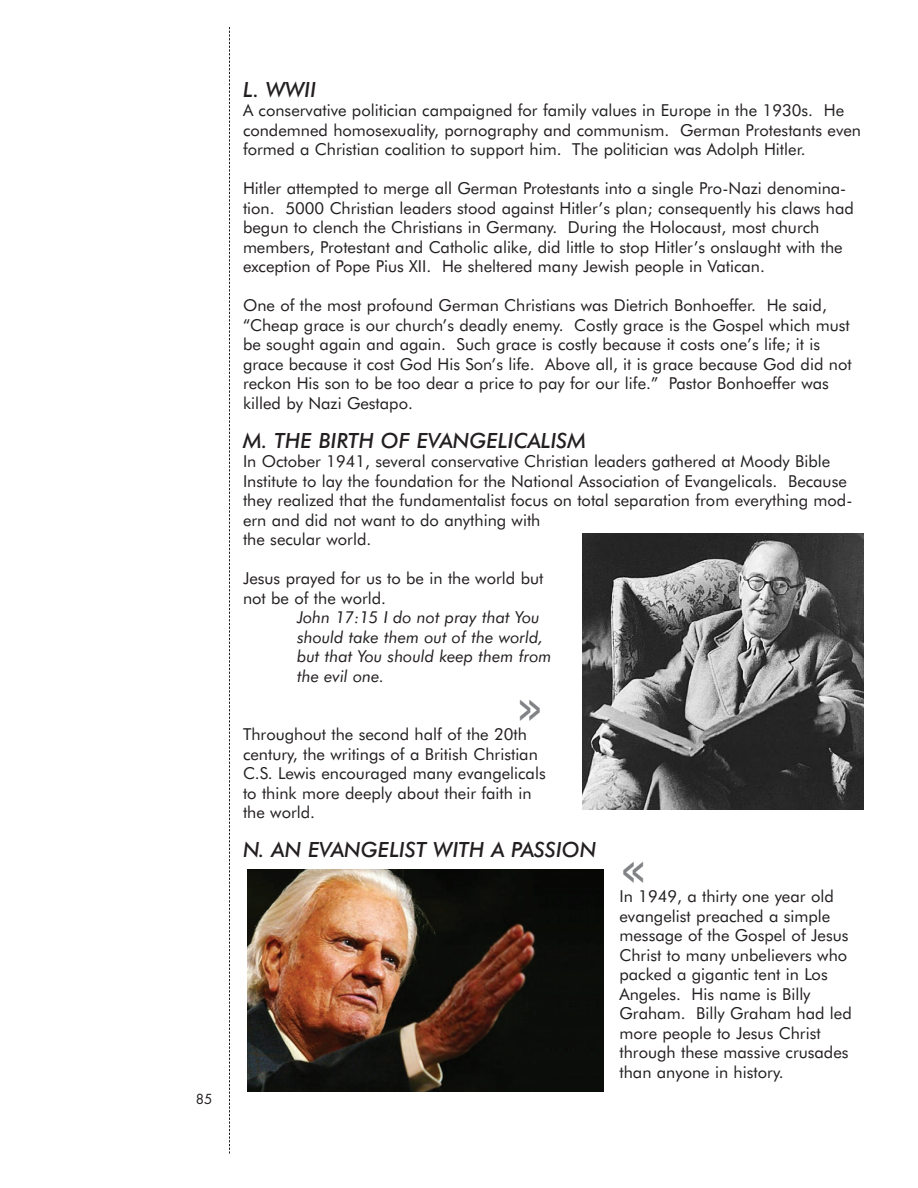
<style>
.page{position:relative;width:918px;height:1188px;background:#fff}
.page>*{position:absolute;margin:0;border:0;box-sizing:border-box;transform-origin:0 0}
.t1{font:700 36px "Futura BT";color:#808285;scale:.5 1}
.t2{font:italic 500 21px "Futura BT";color:#231f20}
.t3{font:16.5px/19.5px "Futura BT";color:#231f20}
.t4{font:italic 16.5px/19.5px "Futura BT";color:#231f20}
.t5{font:13.5px "Futura Std";color:#231f20}
</style>
<div class="page">
<svg style="left:229px;top:27px;width:1px;height:1127px"></svg>
<img style="left:583px;top:533px;width:280px;height:277px">
<img style="left:248px;top:869px;width:356px;height:223px">
<p class="t5" style="left:196px;top:1093px;width:18px">85</p>
<p class="t2" style="left:243px;top:81px;width:75px">L. WWII</p>
<p class="t3" style="left:243px;top:102px;width:620px">A conservative politician campaigned for family values in Europe in the 1930s. He condemned homosexuality, pornography and communism. German Protestants even formed a Christian coalition to support him. The politician was Adolph Hitler.</p>
<p class="t3" style="left:243px;top:180px;width:612px">Hitler attempted to merge all German Protestants into a single Pro-Nazi denomina&shy;tion. 5000 Christian leaders stood against Hitler’s plan; consequently his claws had begun to clench the Christians in Germany. During the Holocaust, most church members, Protestant and Catholic alike, did little to stop Hitler’s onslaught with the exception of Pope Pius XII. He sheltered many Jewish people in Vatican.</p>
<p class="t3" style="left:243px;top:297px;width:610px">One of the most profound German Christians was Dietrich Bonhoeffer. He said, “Cheap grace is our church’s deadly enemy. Costly grace is the Gospel which must be sought again and again. Such grace is costly because it costs one’s life; it is grace because it cost God His Son’s life. Above all, it is grace because God did not reckon His son to be too dear a price to pay for our life.” Pastor Bonhoeffer was killed by Nazi Gestapo.</p>
<p class="t2" style="left:243px;top:432px;width:345px">M. THE BIRTH OF EVANGELICALISM</p>
<p class="t3" style="left:243px;top:453px;width:611px">In October 1941, several conservative Christian leaders gathered at Moody Bible Institute to lay the foundation for the National Association of Evangelicals. Because they realized that the fundamentalist focus on total separation from everything mod&shy;ern and did not want to do anything with<br>the secular world.</p>
<p class="t3" style="left:243px;top:570px;width:302px">Jesus prayed for us to be in the world but not be of the world.</p>
<p class="t4" style="left:297px;top:609px;width:256px">John 17:15 I do not pray that You should take them out of the world, but that You should keep them from the evil one.</p>
<h1 class="t1" style="left:518px;top:694px;width:50px">&gt;&gt;</h1>
<p class="t3" style="left:243px;top:726px;width:304px">Throughout the second half of the 20th century, the writings of a British Christian C.S. Lewis encouraged many evangelicals to think more deeply about their faith in the world.</p>
<p class="t2" style="left:243px;top:841px;width:355px">N. AN EVANGELIST WITH A PASSION</p>
<h1 class="t1" style="left:621px;top:856px;width:50px">&lt;&lt;</h1>
<p class="t3" style="left:620px;top:888px;width:234px">In 1949, a thirty one year old evangelist preached a simple message of the Gospel of Jesus<br>Christ to many unbelievers who packed a gigantic tent in Los<br>Angeles. His name is Billy<br>Graham. Billy Graham had led more people to Jesus Christ through these massive crusades than anyone in history.</p>
</div>
